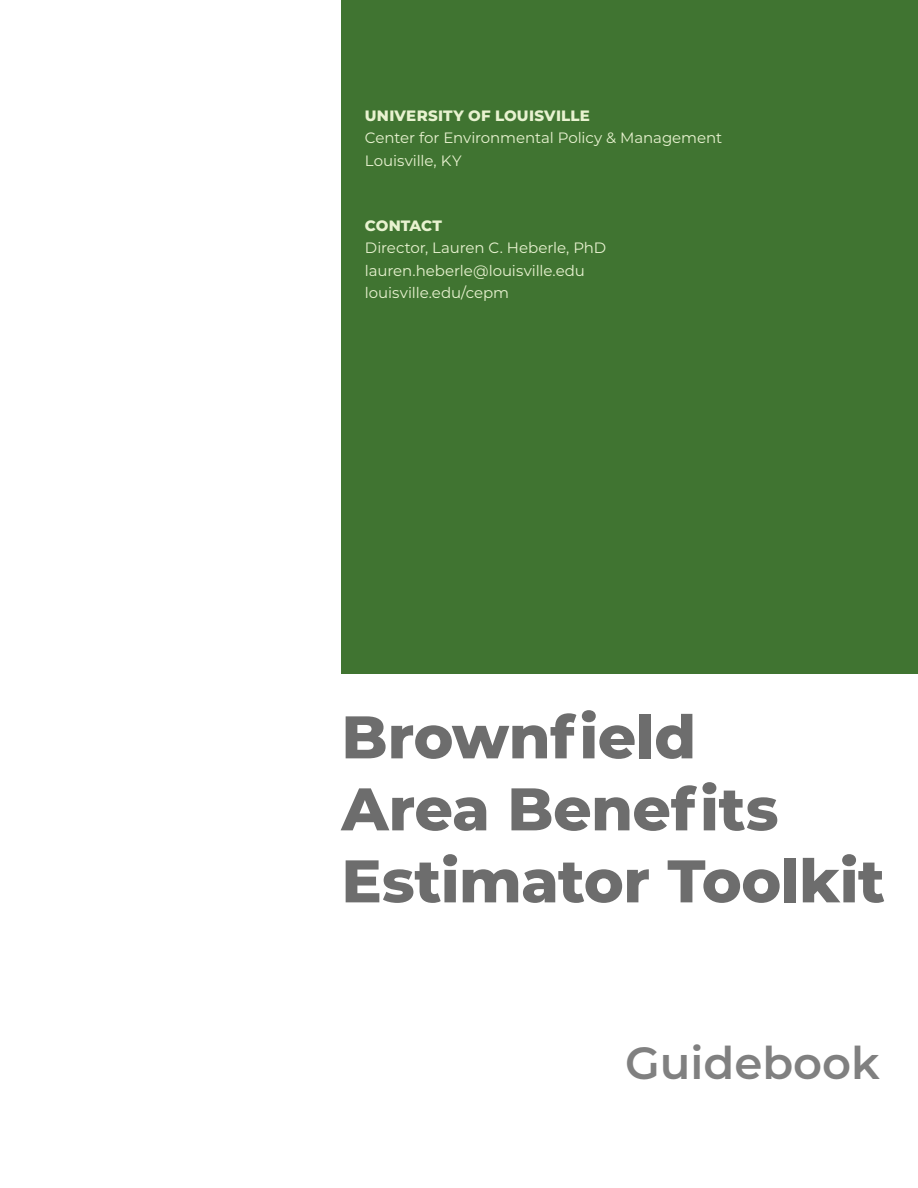
<style>
.page{position:relative;width:918px;height:1188px;background:#fff}
.page>*{position:absolute;margin:0;border:0;box-sizing:border-box;transform-origin:0 0}
.Cover_Title{font:800 60px/72px "Montserrat";letter-spacing:-.01em;color:#6d6d6d}
.t1{font:600 45px "Montserrat";color:#808080}
.Cover_Inf_Text{font:15px "Montserrat";letter-spacing:-.005em;color:#e8f2d0}
.Cover_Inf_Bold{font:800 15px "Montserrat";letter-spacing:.015em;color:#e8f2d0}
</style>
<div class="page">
<div style="left:341px;top:0;width:577px;height:673px;background:#407431"></div>
<p class="Cover_Inf_Bold" style="left:365px;top:104px;width:226px">UNIVERSITY OF LOUISVILLE</p>
<p class="Cover_Inf_Text" style="left:365px;top:128px;width:359px">Center for Environmental Policy &amp; Management</p>
<p class="Cover_Inf_Text" style="left:365px;top:150px;width:98px">Louisville, KY</p>
<p class="Cover_Inf_Bold" style="left:365px;top:215px;width:79px">CONTACT</p>
<p class="Cover_Inf_Text" style="left:365px;top:238px;width:243px">Director, Lauren C. Heberle, PhD</p>
<p class="Cover_Inf_Text" style="left:365px;top:260px;width:222px">lauren.heberle@louisville.edu</p>
<p class="Cover_Inf_Text" style="left:365px;top:283px;width:146px">louisville.edu/cepm</p>
<p class="Cover_Title" style="left:341px;top:698px;width:356px">Brownfield</p>
<p class="Cover_Title" style="left:341px;top:770px;width:545px">Area Benefits<br>Estimator Toolkit</p>
<p class="t1" style="left:625px;top:1031px;width:256px">Guidebook</p>
</div>
